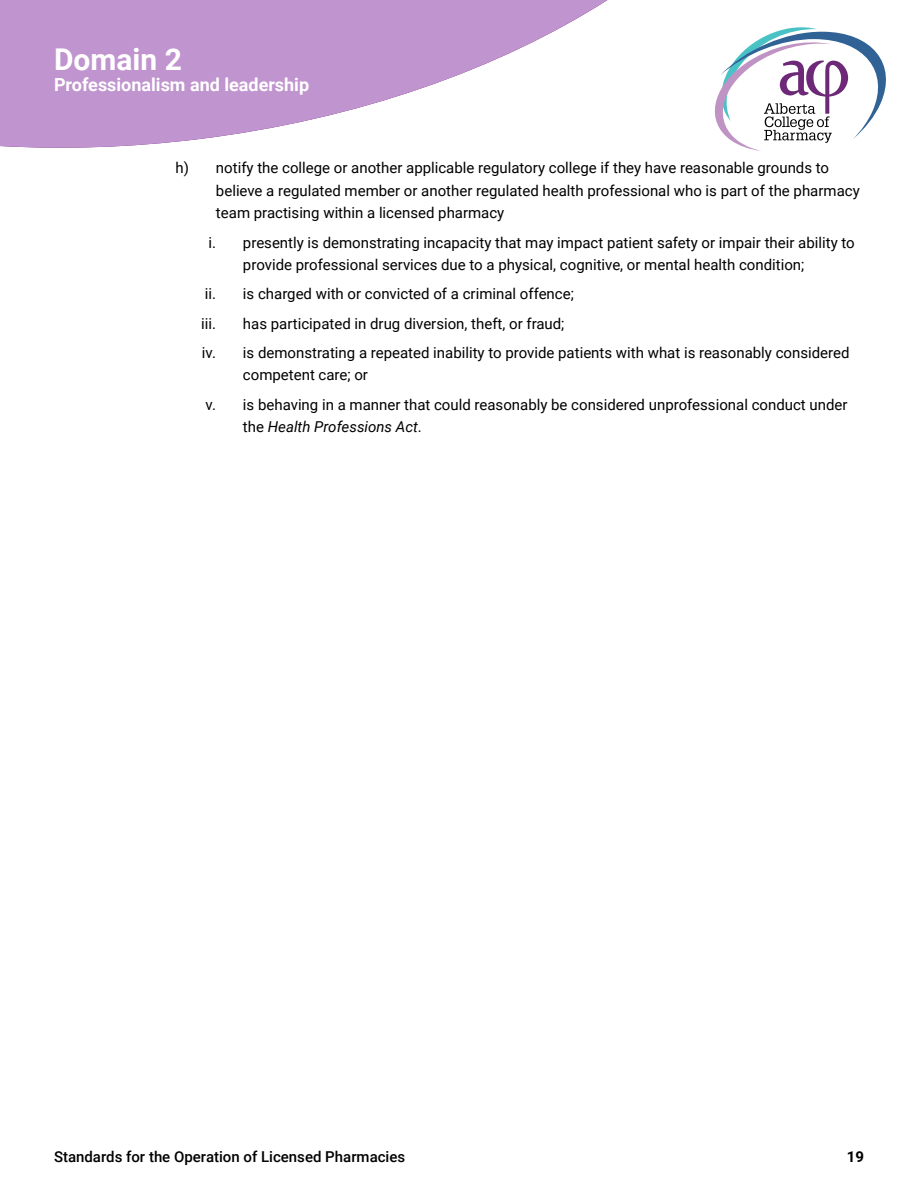
<style>
.page{position:relative;width:918px;height:1188px;background:#fff}
.page>*{position:absolute;margin:0;border:0;box-sizing:border-box;transform-origin:0 0}
.t1{font:700 30px "Roboto";color:#fff}
.t2{font:700 18px "Roboto";color:#fff}
.t3{font:15px/22.5px "Roboto";color:#000}
.t4{font:500 15px "Roboto";color:#000}
.t5{font:italic 15px "Roboto";color:#000}
.t6{font:700 15px "Roboto";color:#000}
.s1{font-style:normal}
</style>
<div class="page">
<svg style="left:714px;top:27px;width:172px;height:124px"></svg>
<svg style="left:0;top:0;width:607px;height:148px;fill:#c094ce"></svg>
<h1 class="t1" style="left:54px;top:39px;width:129px">Domain 2</h1>
<p class="t2" style="left:54px;top:72px;width:257px">Professionalism and leadership</p>
<h1 class="t1" style="left:165px;top:39px;width:19px">0</h1>
<p class="t2" style="left:54px;top:72px;width:184px">Domain title goes here</p>
<p class="t3" style="left:216px;top:156px;width:645px;text-indent:-40px">h) notify the college or another applicable regulatory college if they have reasonable grounds to believe a regulated member or another regulated health professional who is part of the pharmacy team practising within a licensed pharmacy</p>
<p class="t3" style="left:243px;top:230px;width:613px;text-indent:-35px">i. presently is demonstrating incapacity that may impact patient safety or impair their ability to provide professional services due to a physical, cognitive, or mental health condition;</p>
<p class="t3" style="left:201px;top:279px;width:374px;line-height:29.2px">ii. is charged with or convicted of a criminal offence; iii.</p>
<p class="t3" style="left:202px;top:308px;width:649px;line-height:29.2px;text-indent:41px">has participated in drug diversion, theft, or fraud;<br>iv. is demonstrating a repeated inability to provide patients with what is reasonably considered</p>
<p class="t3" style="left:206px;top:360px;width:644px;line-height:29.2px;text-indent:37px">competent care; or<br>v. is behaving in a manner that could reasonably be considered unprofessional conduct under</p>
<p class="t5" style="left:243px;top:416px;width:180px"><span class="s1">the</span> Health Professions Act<span class="s1">.</span></p>
<p class="t4" style="left:54px;top:1146px;width:353px">Standards for the Operation of Licensed Pharmacies</p>
<p class="t6" style="left:847px;top:1146px;width:19px">19</p>
</div>
